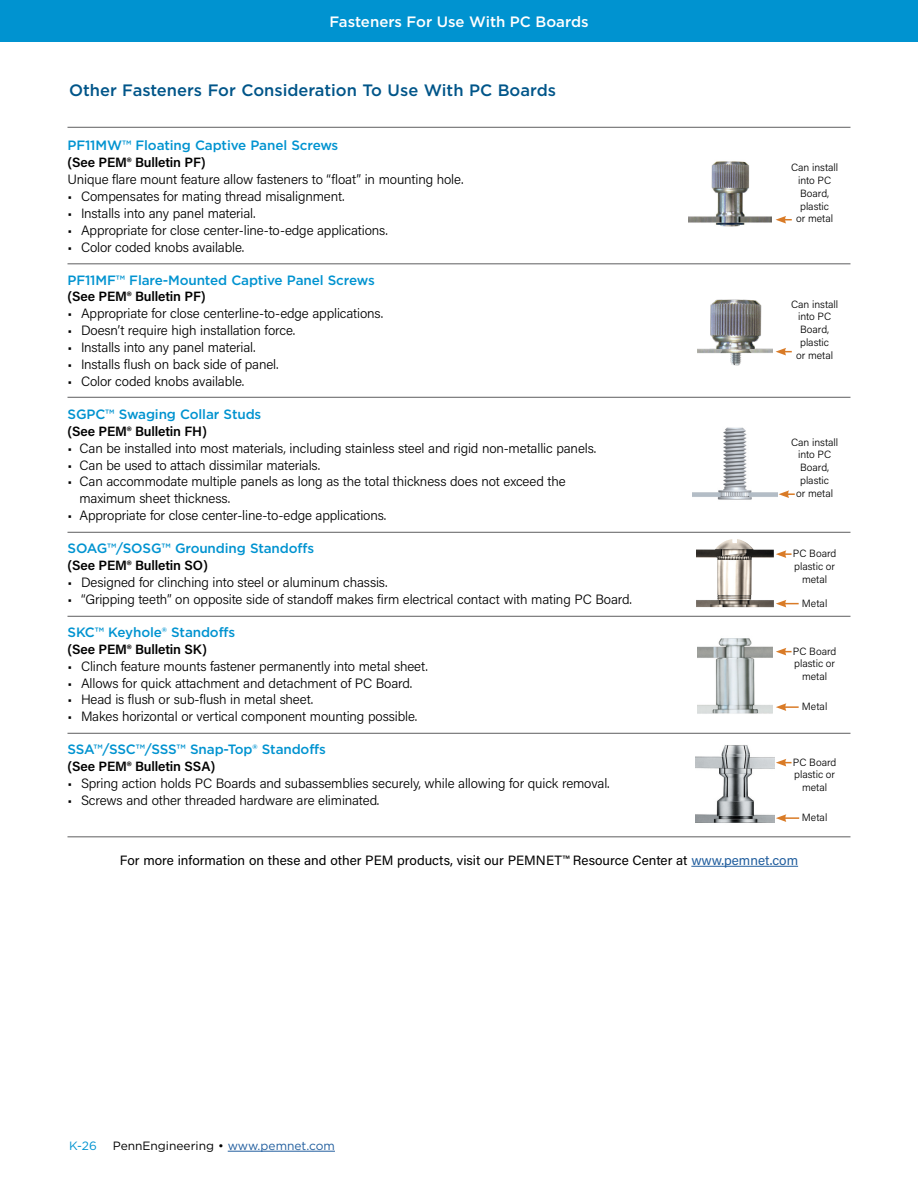
<style>
.page{position:relative;width:918px;height:1188px;background:#fff}
.page>*{position:absolute;margin:0;border:0;box-sizing:border-box;transform-origin:0 0}
.t1{font:500 16.5px "Gotham";color:#005589}
.t2{font:500 15px "Gotham";color:#fff}
.t3{font:300 13.5px/16.8px "Acumin Pro";letter-spacing:-.01em;color:#000}
.t4{font:500 13.5px "Gotham";letter-spacing:-.01em;color:#0093d0}
.t5{font:600 13.5px "Acumin Pro";letter-spacing:-.01em;color:#000}
.t6{font:13.5px "Acumin Pro";color:#000}
.t7{font:12px "Gotham";color:#000}
.t8{font:12px "Gotham";color:#0093d0}
.t9{font:300 10.5px/12.8px "Acumin Pro";color:#000;text-align:center}
.s1{color:#215e9e}
</style>
<div class="page">
<hr style="left:691px;top:866px;width:107px;height:1px;background:#215e9e">
<img style="left:696px;top:539px;width:78px;height:68px">
<svg style="left:776px;top:550px;width:16px;height:8px"></svg>
<svg style="left:776px;top:648px;width:16px;height:7px"></svg>
<svg style="left:776px;top:759px;width:16px;height:7px"></svg>
<svg style="left:776px;top:600px;width:23px;height:7px"></svg>
<svg style="left:776px;top:703px;width:23px;height:8px"></svg>
<svg style="left:776px;top:814px;width:23px;height:8px"></svg>
<img style="left:688px;top:161px;width:84px;height:66px">
<svg style="left:776px;top:216px;width:16px;height:8px"></svg>
<img style="left:697px;top:638px;width:76px;height:76px">
<img style="left:695px;top:745px;width:79px;height:78px">
<svg style="left:776px;top:348px;width:16px;height:7px"></svg>
<img style="left:698px;top:299px;width:74px;height:67px">
<img style="left:693px;top:427px;width:84px;height:73px">
<svg style="left:779px;top:490px;width:16px;height:8px"></svg>
<div style="left:0;top:0;width:918px;height:41px;background:#0093d0"></div>
<hr style="left:228px;top:1151px;width:107px;height:1px;background:#215e9e">
<hr style="left:68px;top:127px;width:782px;height:1px;background:#707071">
<hr style="left:68px;top:263px;width:782px;height:1px;background:#707071">
<hr style="left:68px;top:397px;width:782px;height:1px;background:#707071">
<hr style="left:68px;top:532px;width:782px;height:1px;background:#707071">
<hr style="left:68px;top:616px;width:782px;height:1px;background:#707071">
<hr style="left:68px;top:733px;width:782px;height:1px;background:#707071">
<hr style="left:68px;top:836px;width:782px;height:1px;background:#707071">
<p class="t2" style="left:329px;top:11px;width:261px">Fasteners For Use With PC Boards</p>
<p class="t1" style="left:69px;top:79px;width:489px">Other Fasteners For Consideration To Use With PC Boards</p>
<p class="t4" style="left:68px;top:137px;width:272px">PF11MW™ Floating Captive Panel Screws</p>
<p class="t5" style="left:68px;top:153px;width:140px">(See PEM® Bulletin PF)</p>
<p class="t3" style="left:68px;top:170px;width:398px">Unique flare mount feature allow fasteners to “float” in mounting hole.</p>
<p class="t3" style="left:68px;top:187px;width:279px">• Compensates for mating thread misalignment.</p>
<p class="t3" style="left:68px;top:204px;width:189px">• Installs into any panel material.</p>
<p class="t3" style="left:68px;top:221px;width:322px">• Appropriate for close center-line-to-edge applications.</p>
<p class="t3" style="left:68px;top:238px;width:178px">• Color coded knobs available.</p>
<p class="t4" style="left:68px;top:271px;width:309px">PF11MF™ Flare-Mounted Captive Panel Screws</p>
<p class="t5" style="left:68px;top:287px;width:140px">(See PEM® Bulletin PF)</p>
<p class="t3" style="left:68px;top:305px;width:317px">• Appropriate for close centerline-to-edge applications.</p>
<p class="t3" style="left:68px;top:322px;width:229px">• Doesn’t require high installation force.</p>
<p class="t3" style="left:68px;top:338px;width:189px">• Installs into any panel material.</p>
<p class="t3" style="left:68px;top:355px;width:213px">• Installs flush on back side of panel.</p>
<p class="t3" style="left:68px;top:372px;width:178px">• Color coded knobs available.</p>
<p class="t4" style="left:68px;top:405px;width:195px">SGPC™ Swaging Collar Studs</p>
<p class="t5" style="left:68px;top:422px;width:141px">(See PEM® Bulletin FH)</p>
<p class="t3" style="left:68px;top:439px;width:530px">• Can be installed into most materials, including stainless steel and rigid non-metallic panels.</p>
<p class="t3" style="left:68px;top:456px;width:254px">• Can be used to attach dissimilar materials.</p>
<p class="t3" style="left:80px;top:473px;width:488px;text-indent:-12px">• Can accommodate multiple panels as long as the total thickness does not exceed the maximum sheet thickness.</p>
<p class="t3" style="left:68px;top:507px;width:320px">• Appropriate for close center-line-to-edge applications.</p>
<p class="t4" style="left:68px;top:540px;width:248px">SOAG™/SOSG™ Grounding Standoffs</p>
<p class="t5" style="left:68px;top:556px;width:142px">(See PEM® Bulletin SO)</p>
<p class="t3" style="left:68px;top:573px;width:322px">• Designed for clinching into steel or aluminum chassis.</p>
<p class="t3" style="left:68px;top:590px;width:566px">• “Gripping teeth” on opposite side of standoff makes firm electrical contact with mating PC Board.</p>
<p class="t4" style="left:68px;top:623px;width:169px">SKC™ Keyhole® Standoffs</p>
<p class="t5" style="left:68px;top:640px;width:141px">(See PEM® Bulletin SK)</p>
<p class="t3" style="left:68px;top:657px;width:362px">• Clinch feature mounts fastener permanently into metal sheet.</p>
<p class="t3" style="left:68px;top:674px;width:346px">• Allows for quick attachment and detachment of PC Board.</p>
<p class="t3" style="left:68px;top:691px;width:247px">• Head is flush or sub-flush in metal sheet.</p>
<p class="t3" style="left:68px;top:708px;width:351px">• Makes horizontal or vertical component mounting possible.</p>
<p class="t4" style="left:68px;top:741px;width:260px">SSA™/SSC™/SSS™ Snap-Top® Standoffs</p>
<p class="t5" style="left:68px;top:757px;width:149px">(See PEM® Bulletin SSA)</p>
<p class="t3" style="left:68px;top:775px;width:544px">• Spring action holds PC Boards and subassemblies securely, while allowing for quick removal.</p>
<p class="t3" style="left:68px;top:791px;width:313px">• Screws and other threaded hardware are eliminated.</p>
<p class="t9" style="left:791px;top:161px;width:49px">Can install into PC<br>Board, plastic<br>or metal</p>
<p class="t9" style="left:791px;top:297px;width:49px">Can install into PC<br>Board, plastic<br>or metal</p>
<p class="t9" style="left:791px;top:435px;width:49px">Can install into PC<br>Board, plastic<br>or metal</p>
<p class="t9" style="left:793px;top:547px;width:45px">PC Board plastic or metal</p>
<p class="t9" style="left:802px;top:597px;width:27px">Metal</p>
<p class="t9" style="left:793px;top:644px;width:45px">PC Board plastic or metal</p>
<p class="t9" style="left:802px;top:700px;width:27px">Metal</p>
<p class="t9" style="left:793px;top:755px;width:45px">PC Board plastic or metal</p>
<p class="t9" style="left:802px;top:811px;width:27px">Metal</p>
<p class="t6" style="left:120px;top:851px;width:680px">For more information on these and other PEM products, visit our PEMNET™ Resource Center at <span class="s1">www.pemnet.com</span></p>
<p class="t8" style="left:69px;top:1138px;width:29px">K-26</p>
<p class="t7" style="left:113px;top:1138px;width:224px">PennEngineering • <span class="s1">www.pemnet.com</span></p>
</div>
